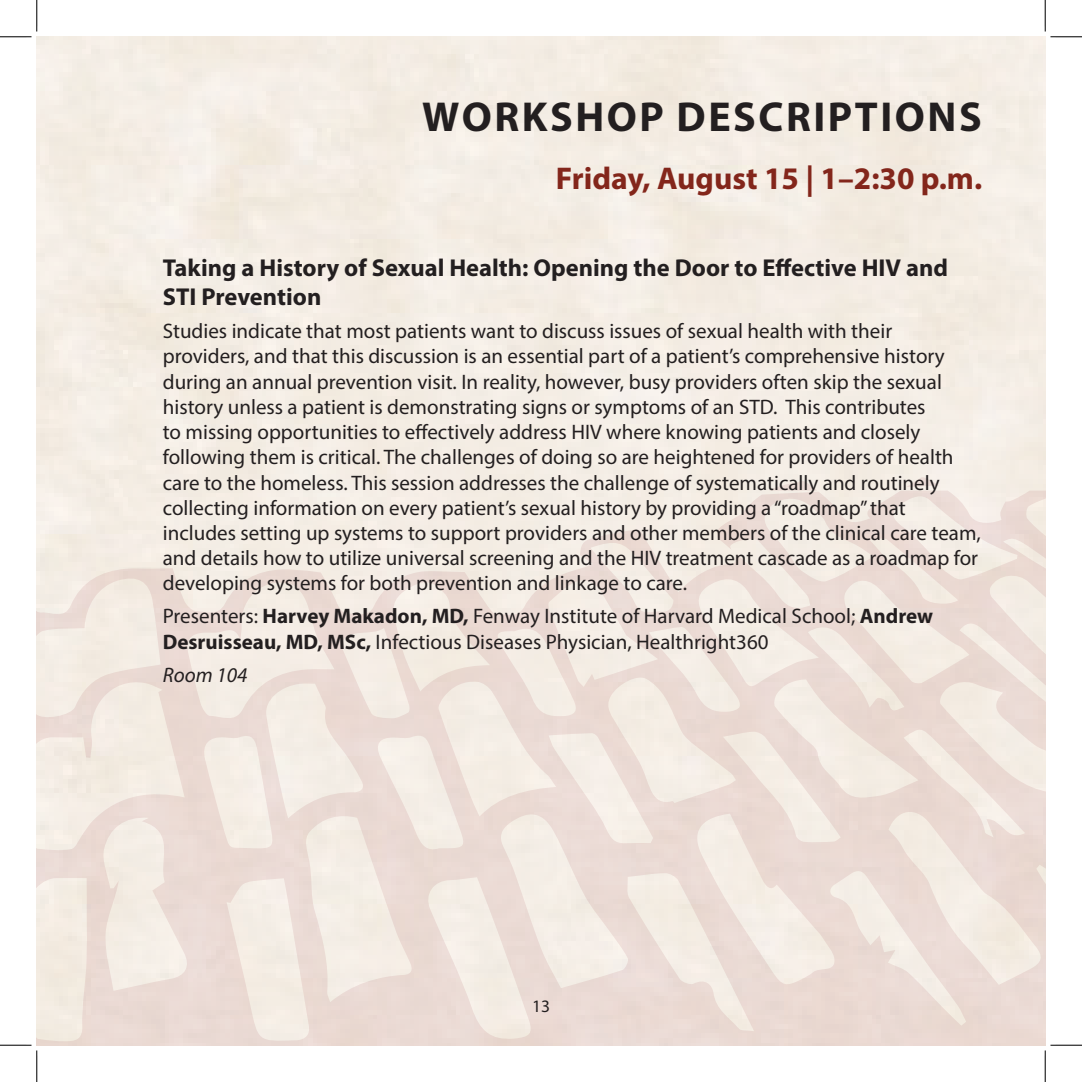
<style>
.page{position:relative;width:1082px;height:1082px;background:#fff}
.page>*{position:absolute;margin:0;border:0;box-sizing:border-box;transform-origin:0 0}
.Page_header_right{font:700 42px "Myriad Pro";letter-spacing:.06em;color:#231f20}
.Day-time_heading{font:700 31.5px "Myriad Pro";color:#83261b}
.t1{font:700 24.5px/29.4px "Myriad Pro";color:#231f20}
.t2{font:21px/25.2px "Myriad Pro";color:#231f20}
.t3{font:italic 21px "Myriad Pro";color:#231f20}
.t4{font:17.5px "Myriad Pro";color:#231f20}
.s1{font-weight:700}
</style>
<div class="page">
<svg style="left:37px;top:470px;width:1008px;height:575px;background:#efe4dc"></svg>
<hr style="left:0;top:36px;width:32px;height:1px;background:#000">
<hr style="left:1050px;top:36px;width:32px;height:1px;background:#000">
<hr style="left:0;top:1044px;width:32px;height:1px;background:#000">
<hr style="left:1050px;top:1044px;width:32px;height:1px;background:#000">
<hr style="left:36px;top:0;width:1px;height:32px;background:#000">
<hr style="left:36px;top:1050px;width:1px;height:32px;background:#000">
<hr style="left:1044px;top:0;width:1px;height:32px;background:#000">
<hr style="left:1044px;top:1050px;width:1px;height:32px;background:#000">
<p class="Page_header_right" style="left:422px;top:90px;width:561px">WORKSHOP DESCRIPTIONS</p>
<p class="Day-time_heading" style="left:556px;top:158px;width:428px">Friday, August 15 | 1–2:30 p.m.</p>
<p class="t1" style="left:163px;top:252px;width:786px">Taking a History of Sexual Health: Opening the Door to Effective HIV and<br>STI Prevention</p>
<p class="t2" style="left:163px;top:318px;width:819px">Studies indicate that most patients want to discuss issues of sexual health with their providers, and that this discussion is an essential part of a patient’s comprehensive history during an annual prevention visit. In reality, however, busy providers often skip the sexual history unless a patient is demonstrating signs or symptoms of an STD. This contributes<br>to missing opportunities to effectively address HIV where knowing patients and closely following them is critical. The challenges of doing so are heightened for providers of health care to the homeless. This session addresses the challenge of systematically and routinely collecting information on every patient’s sexual history by providing a “roadmap” that includes setting up systems to support providers and other members of the clinical care team, and details how to utilize universal screening and the HIV treatment cascade as a roadmap for developing systems for both prevention and linkage to care.</p>
<p class="t2" style="left:163px;top:603px;width:771px">Presenters: <span class="s1">Harvey Makadon, MD,</span> Fenway Institute of Harvard Medical School; <span class="s1">Andrew<br>Desruisseau, MD, MSc,</span> Infectious Diseases Physician, Healthright360</p>
<p class="t3" style="left:163px;top:661px;width:86px">Room 104</p>
<p class="t4" style="left:532px;top:995px;width:19px">13</p>
</div>
